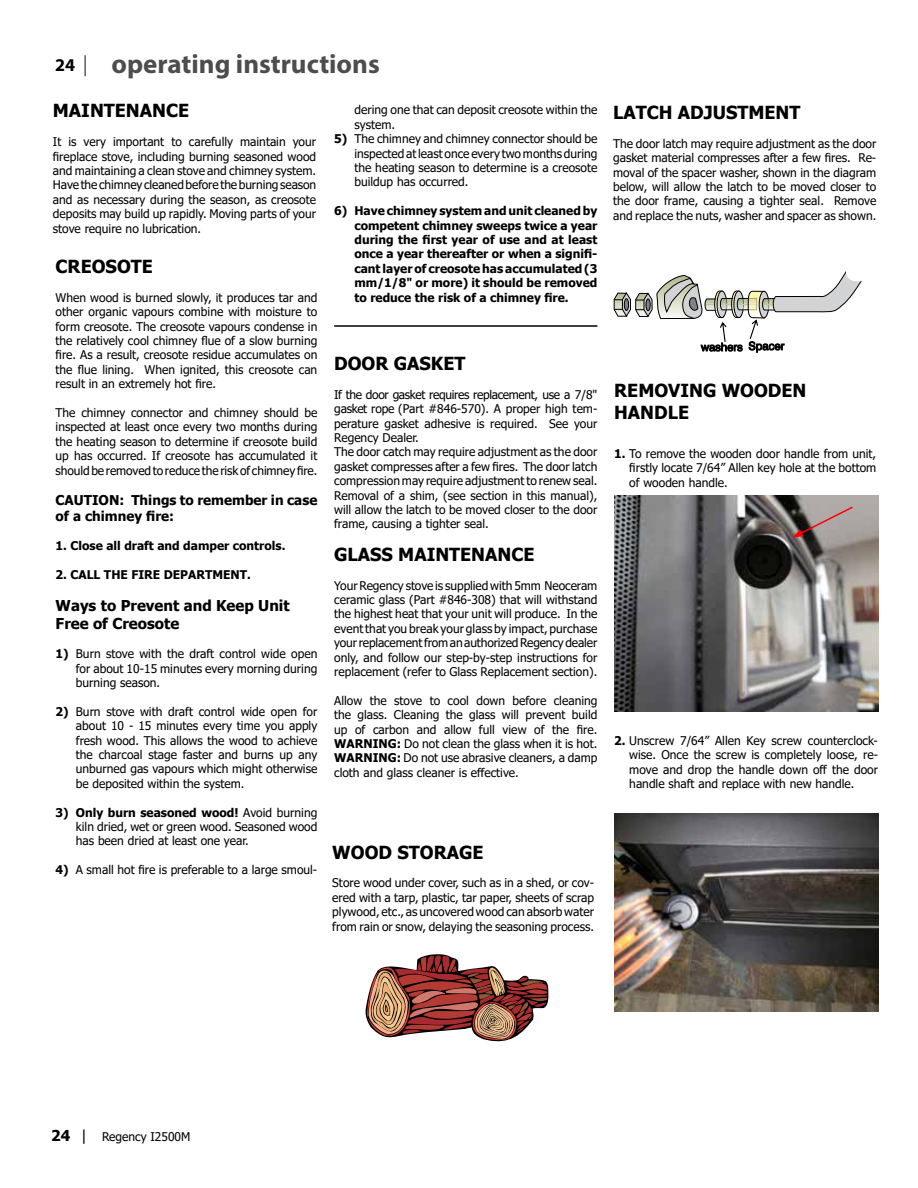
<style>
.page{position:relative;width:918px;height:1188px;background:#fff}
.page>*{position:absolute;margin:0;border:0;box-sizing:border-box;transform-origin:0 0}
.t1{font:700 27px "Myriad Pro";color:#4d4d4f}
.t2{font:700 18px/21.6px "Tahoma";color:#000}
.t3{font:700 15px/18px "Tahoma";color:#000}
.t4{font:700 13.5px/16.2px "Tahoma";color:#000}
.t5{font:12px/14.4px "Tahoma";color:#000;text-align:justify}
.t6{font:700 12px/14.4px "Tahoma";color:#000;text-align:justify}
.s1{font-size:18px;color:#000}
.s2{font-weight:400;font-size:21px}
.s3{font-weight:700}
.s4{font-weight:700;font-size:15px}
.s5{font-size:15px}
</style>
<div class="page">
<svg style="left:366px;top:954px;width:182px;height:87px"></svg>
<hr style="left:334px;top:325px;width:263px;height:2px;background:#000">
<svg style="left:614px;top:271px;width:248px;height:81px"></svg>
<img style="left:614px;top:496px;width:264px;height:216px">
<svg style="left:792px;top:505px;width:62px;height:33px;background:#94807d"></svg>
<img style="left:614px;top:813px;width:264px;height:198px">
<h1 class="t1" style="left:55px;top:47px;width:326px"><span class="s1">24</span> <span class="s2">|</span> operating instructions</h1>
<h2 class="t2" style="left:53px;top:101px;width:138px">MAINTENANCE</h2>
<p class="t5" style="left:53px;top:135px;width:265px">It is very important to carefully maintain your fireplace stove, including burning seasoned wood and maintaining a clean stove and chimney system.<br>Have the chimney cleaned before the burning season and as necessary during the season, as creosote deposits may build up rapidly. Moving parts of your stove require no lubrication.</p>
<h2 class="t2" style="left:56px;top:256px;width:99px">CREOSOTE</h2>
<p class="t5" style="left:56px;top:291px;width:263px">When wood is burned slowly, it produces tar and other organic vapours combine with moisture to form creosote. The creosote vapours condense in the relatively cool chimney flue of a slow burning fire. As a result, creosote residue accumulates on the flue lining. When ignited, this creosote can result in an extremely hot fire.</p>
<p class="t5" style="left:56px;top:406px;width:263px">The chimney connector and chimney should be inspected at least once every two months during the heating season to determine if creosote build up has occurred. If creosote has accumulated it should be removed to reduce the risk of chimney fire.</p>
<p class="t4" style="left:56px;top:493px;width:263px">CAUTION: Things to remember in case of a chimney fire:</p>
<p class="t6" style="left:56px;top:539px;width:231px">1. Close all draft and damper controls.</p>
<p class="t6" style="left:56px;top:568px;width:197px">2. CALL THE FIRE DEPARTMENT.</p>
<p class="t3" style="left:56px;top:598px;width:236px">Ways to Prevent and Keep Unit<br>Free of Creosote</p>
<p class="t5" style="left:76px;top:647px;width:243px;text-indent:-20px"><span class="s3">1)</span> Burn stove with the draft control wide open for about 10-15 minutes every morning during burning season.</p>
<p class="t5" style="left:76px;top:705px;width:243px;text-indent:-20px"><span class="s3">2)</span> Burn stove with draft control wide open for about 10 - 15 minutes every time you apply fresh wood. This allows the wood to achieve the charcoal stage faster and burns up any unburned gas vapours which might otherwise be deposited within the system.</p>
<p class="t5" style="left:76px;top:806px;width:243px;text-indent:-20px"><span class="s3">3) Only burn seasoned wood!</span> Avoid burning kiln dried, wet or green wood. Seasoned wood has been dried at least one year.</p>
<p class="t5" style="left:56px;top:863px;width:263px"><span class="s3">4)</span> A small hot fire is preferable to a large smoul-</p>
<p class="t5" style="left:354px;top:103px;width:244px">dering one that can deposit creosote within the system.</p>
<p class="t5" style="left:354px;top:132px;width:244px;text-indent:-20px"><span class="s3">5)</span> The chimney and chimney connector should be inspected at least once every two months during the heating season to determine is a creosote buildup has occurred.</p>
<p class="t6" style="left:354px;top:204px;width:244px;text-indent:-20px">6) Have chimney system and unit cleaned by competent chimney sweeps twice a year during the first year of use and at least once a year thereafter or when a signifi&shy;cant layer of creosote has accumulated (3 mm/1/8" or more) it should be removed to reduce the risk of a chimney fire.</p>
<h2 class="t2" style="left:334px;top:353px;width:133px">DOOR GASKET</h2>
<p class="t5" style="left:334px;top:388px;width:265px;text-align:left">If the door gasket requires replacement, use a 7/8" gasket rope (Part #846-570). A proper high tem&shy;perature gasket adhesive is required. See your Regency Dealer.<br>The door catch may require adjustment as the door gasket compresses after a few fires. The door latch compression may require adjustment to renew seal.<br>Removal of a shim, (see section in this manual), will allow the latch to be moved closer to the door frame, causing a tighter seal.</p>
<h2 class="t2" style="left:334px;top:544px;width:202px">GLASS MAINTENANCE</h2>
<p class="t5" style="left:334px;top:579px;width:265px">Your Regency stove is supplied with 5mm Neoceram ceramic glass (Part #846-308) that will withstand the highest heat that your unit will produce. In the event that you break your glass by impact, purchase your replacement from an authorized Regency dealer only, and follow our step-by-step instructions for replacement (refer to Glass Replacement section).</p>
<p class="t5" style="left:334px;top:694px;width:265px">Allow the stove to cool down before cleaning the glass. Cleaning the glass will prevent build up of carbon and allow full view of the fire.<br><span class="s3">WARNING:</span> Do not clean the glass when it is hot.<br><span class="s3">WARNING:</span> Do not use abrasive cleaners, a damp cloth and glass cleaner is effective.</p>
<h2 class="t2" style="left:332px;top:842px;width:153px">WOOD STORAGE</h2>
<p class="t5" style="left:332px;top:876px;width:263px">Store wood under cover, such as in a shed, or cov&shy;ered with a tarp, plastic, tar paper, sheets of scrap plywood, etc., as uncovered wood can absorb water from rain or snow, delaying the seasoning process.</p>
<h2 class="t2" style="left:613px;top:102px;width:189px">LATCH ADJUSTMENT</h2>
<p class="t5" style="left:613px;top:137px;width:265px">The door latch may require adjustment as the door gasket material compresses after a few fires. Re&shy;moval of the spacer washer, shown in the diagram below, will allow the latch to be moved closer to the door frame, causing a tighter seal. Remove and replace the nuts, washer and spacer as shown.</p>
<h2 class="t2" style="left:614px;top:381px;width:194px">REMOVING WOODEN<br>HANDLE</h2>
<p class="t5" style="left:629px;top:447px;width:248px;text-indent:-15px"><span class="s3">1.</span> To remove the wooden door handle from unit, firstly locate 7/64” Allen key hole at the bottom of wooden handle.</p>
<p class="t5" style="left:629px;top:734px;width:250px;text-indent:-15px"><span class="s3">2.</span> Unscrew 7/64” Allen Key screw counterclock&shy;wise. Once the screw is completely loose, re&shy;move and drop the handle down off the door handle shaft and replace with new handle.</p>
<p class="t5" style="left:51px;top:1131px;width:141px"><span class="s4">24</span> <span class="s5">|</span> Regency I2500M</p>
</div>
